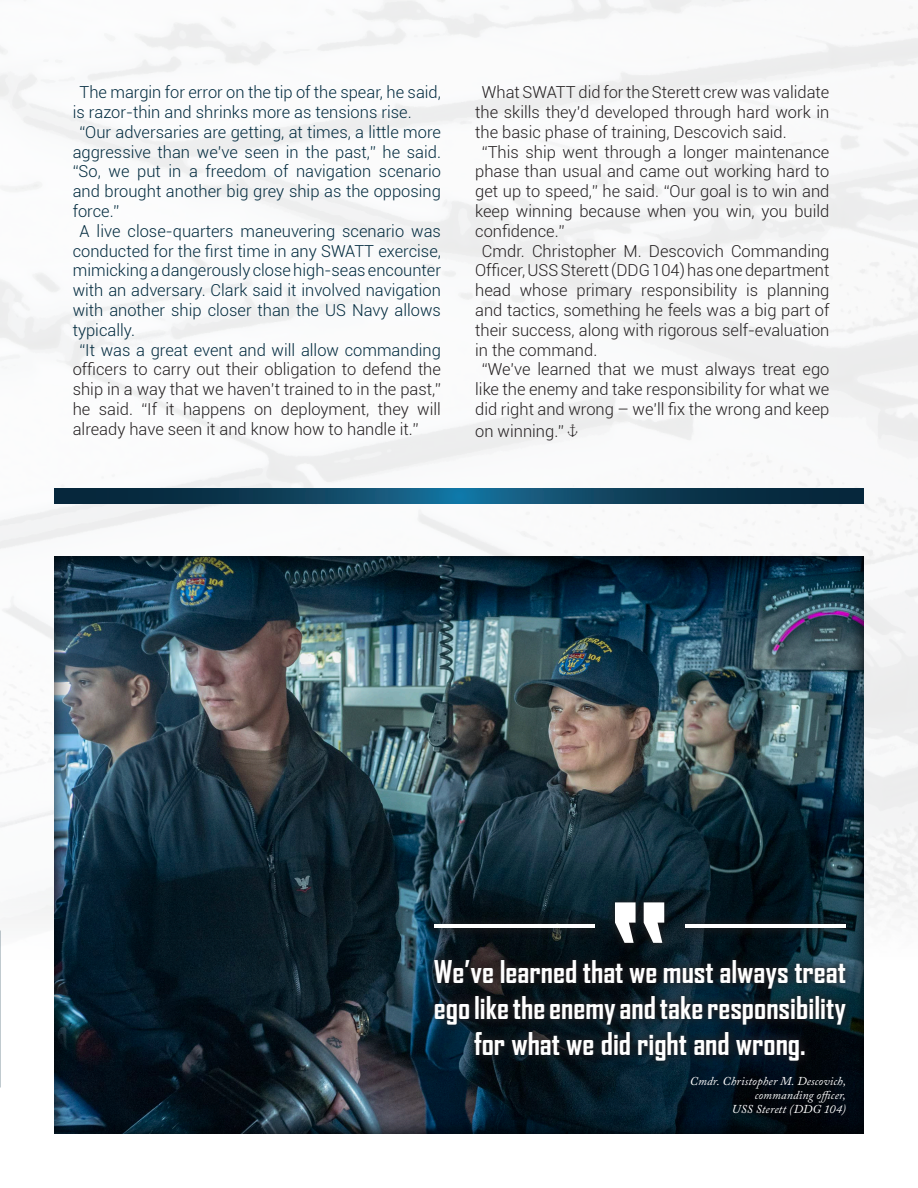
<style>
.page{position:relative;width:918px;height:1188px;background:#fff}
.page>*{position:absolute;margin:0;border:0;box-sizing:border-box;transform-origin:0 0}
.t1{font:700 30px/36px "Agency FB";color:#fff;text-align:center}
.t2{font:300 16.5px/19.8px "Roboto";color:#231f20;text-align:justify}
.t3{font:300 16.5px/19.8px "Roboto";color:#00293d;text-align:justify}
.t4{font:italic 12px/14.4px "Adobe Caslon Pro";letter-spacing:.01em;color:#fff;text-align:right}
.s1{color:#00293d}
.s2{font-family:"Dropyouranchor";font-weight:400;font-size:18px}
</style>
<div class="page">
<img style="left:0;top:0;width:918px;height:1088px">
<img style="left:54px;top:554px;width:812px;height:580px">
<svg style="left:54px;top:489px;width:810px;height:14px;background:#0d405c"></svg>
<svg style="left:425px;top:953px;width:431px;height:117px;background:#0e1c25"></svg>
<svg style="left:424px;top:893px;width:432px;height:60px;background:#0a1c25"></svg>
<svg style="left:615px;top:902px;width:21px;height:41px"></svg>
<svg style="left:644px;top:902px;width:20px;height:41px"></svg>
<hr style="left:685px;top:924px;width:161px;height:4px;background:#fff">
<hr style="left:434px;top:924px;width:161px;height:4px;background:#fff">
<p class="t3" style="left:73px;top:82px;width:370px;text-indent:7px">The margin for error on the tip of the spear, he said, is razor-thin and shrinks more as tensions rise.</p>
<p class="t3" style="left:73px;top:121px;width:370px;text-indent:7px">“Our adversaries are getting, at times, a little more aggressive than we’ve seen in the past,” he said. “So, we put in a freedom of navigation scenario and brought another big grey ship as the opposing force.”</p>
<p class="t3" style="left:73px;top:220px;width:370px;text-indent:7px">A live close-quarters maneuvering scenario was conducted for the first time in any SWATT exercise, mimicking a dangerously close high-seas encounter with an adversary. Clark said it involved navigation with another ship closer than the US Navy allows typically.</p>
<p class="t2" style="left:73px;top:339px;width:370px;text-indent:7px"><span class="s1">“It was a great event and will allow commanding </span>officers to carry out their obligation to defend the ship in a way that we haven’t trained to in the past,” he said. “If it happens on deployment, they will already have seen it and know how to handle it.”</p>
<p class="t2" style="left:475px;top:82px;width:356px;text-indent:7px">What SWATT did for the Sterett crew was validate the skills they’d developed through hard work in the basic phase of training, Descovich said.</p>
<p class="t2" style="left:475px;top:141px;width:356px;text-indent:7px">“This ship went through a longer maintenance phase than usual and came out working hard to get up to speed,” he said. “Our goal is to win and keep winning because when you win, you build confidence.”</p>
<p class="t2" style="left:475px;top:240px;width:356px;text-indent:7px">Cmdr. Christopher M. Descovich Commanding Officer, USS Sterett (DDG 104) has one department head whose primary responsibility is planning and tactics, something he feels was a big part of their success, along with rigorous self-evaluation in the command.</p>
<p class="t2" style="left:475px;top:359px;width:356px;text-align:center">“We’ve learned that we must always treat ego like the enemy and take responsibility for what we did right and wrong – we’ll fix the wrong and keep</p>
<p class="t2" style="left:475px;top:420px;width:104px">on winning.” <span class="s2">*</span></p>
<p class="t1" style="left:434px;top:953px;width:414px">We’ve learned that we must always treat ego like the enemy and take responsibility for what we did right and wrong.</p>
<p class="t4" style="left:690px;top:1073px;width:158px">Cmdr. Christopher M. Descovich, commanding officer,<br>USS Sterett (DDG 104)</p>
</div>
